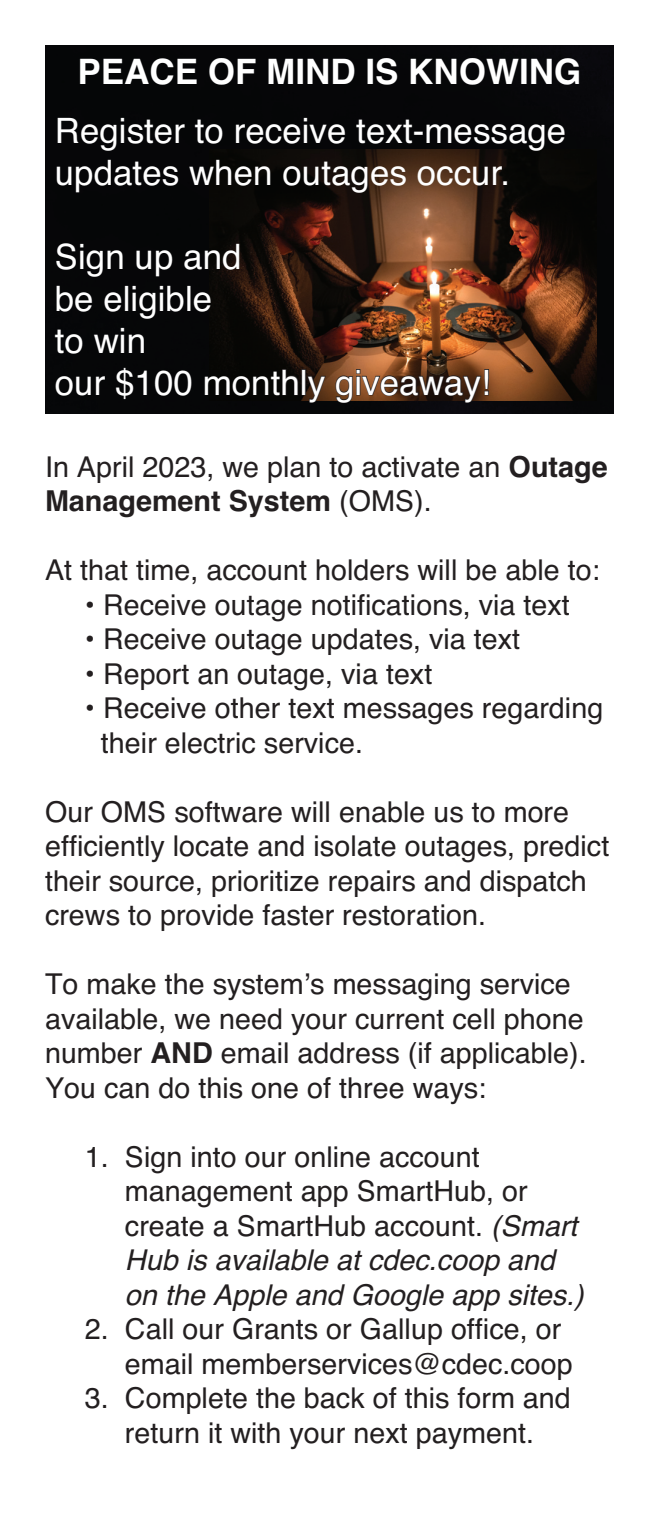
<style>
.page{position:relative;width:659px;height:1530px;background:#fff}
.page>*{position:absolute;margin:0;border:0;box-sizing:border-box;transform-origin:0 0}
.t1{font:35px/42px "Helvetica";color:#fff}
.t2{font:700 35px "Helvetica";color:#fff}
.t3{font:28.75px/34.5px "Helvetica";color:#231f20}
.s1{color:#231f20}
.s2{font-weight:700}
.s3{font-style:italic}
</style>
<div class="page">
<div style="left:45px;top:45px;width:569px;height:369px;background:#060608"></div>
<img style="left:210px;top:149px;width:386px;height:251px">
<p class="t2" style="left:78px;top:51px;width:505px">PEACE OF MIND IS KNOWING</p>
<p class="t1" style="left:55px;top:113px;width:513px">Register to receive text-message updates when outages occur.</p>
<p class="t1" style="left:55px;top:239px;width:437px">Sign up and<br>be eligible<br>to win<br>our $100 mont<span class="s1">hly giveaway!</span></p>
<p class="t3" style="left:45px;top:452px;width:564px">In April 2023, we plan to activate an <span class="s2">Outage<br>Management System</span> (OMS).</p>
<p class="t3" style="left:45px;top:556px;width:556px">At that time, account holders will be able to:</p>
<p class="t3" style="left:85px;top:590px;width:486px">• Receive outage notifications, via text</p>
<p class="t3" style="left:85px;top:625px;width:437px">• Receive outage updates, via text</p>
<p class="t3" style="left:85px;top:659px;width:349px">• Report an outage, via text</p>
<p class="t3" style="left:101px;top:694px;width:504px;text-indent:-16px">• Receive other text messages regarding their electric service.</p>
<p class="t3" style="left:45px;top:797px;width:566px">Our OMS software will enable us to more efficiently locate and isolate outages, predict their source, prioritize repairs and dispatch crews to provide faster restoration.</p>
<p class="t3" style="left:45px;top:970px;width:543px">To make the system’s messaging service available, we need your current cell phone number <span class="s2">AND</span> email address (if applicable).<br>You can do this one of three ways:</p>
<p class="t3" style="left:125px;top:1142px;width:460px;text-indent:-40px">1. Sign into our online account management app SmartHub, or create a SmartHub account. <span class="s3">(Smart<br>Hub is available at cdec.coop and on the Apple and Google app sites.)</span></p>
<p class="t3" style="left:125px;top:1315px;width:449px;text-indent:-40px">2. Call our Grants or Gallup office, or email memberservices@cdec.coop</p>
<p class="t3" style="left:85px;top:1384px;width:487px;text-align:center">3. Complete the back of this form and return it with your next payment.</p>
</div>
